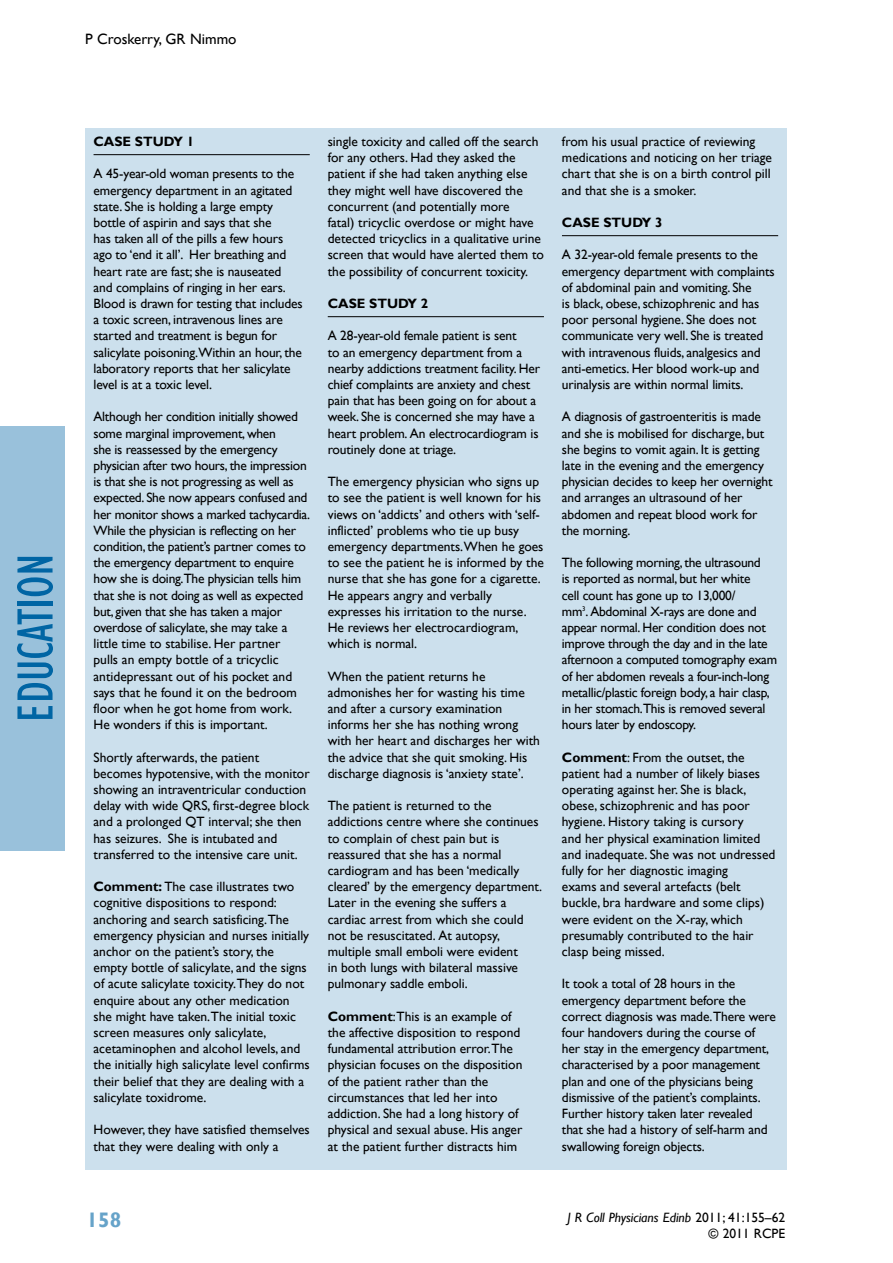
<style>
.page{position:relative;width:893px;height:1263px;background:#fff}
.page>*{position:absolute;margin:0;border:0;box-sizing:border-box;transform-origin:0 0}
.t1{font:condensed 52.5px "Gill Sans";color:#0065a4}
.t2{font:700 21px "Gill Sans";color:#66a3c9}
.t3{font:15px "Gill Sans";color:#000}
.t4{font:13.5px/16.2px "Gill Sans";color:#000}
.t5{font:13.5px/16.2px "Gill Sans";letter-spacing:-.02em;color:#000}
.t6{font:700 13.5px "Gill Sans";color:#000}
.s1{font-weight:700}
.s2{font-style:italic}
</style>
<div class="page">
<div style="left:0;top:426px;width:64px;height:424px;background:#99c1db"></div>
<div style="left:85px;top:128px;width:702px;height:1042px;background:#cce0ed"></div>
<hr style="left:94px;top:154px;width:216px;height:1px;background:#000">
<hr style="left:328px;top:316px;width:216px;height:1px;background:#000">
<hr style="left:562px;top:235px;width:216px;height:1px;background:#000">
<p class="t3" style="left:85px;top:31px;width:153px">P Croskerry, GR Nimmo</p>
<h1 class="t1" style="left:4px;top:722px;width:170px;rotate:-90deg">education</h1>
<p class="t6" style="left:94px;top:133px;width:102px">CASE STU DY 1</p>
<p class="t4" style="left:94px;top:166px;width:211px">A 45-year-old woman presents to the emergency department in an agitated state. She is holding a large empty bottle of aspirin and says that she<br>has taken all of the pills a few hours ago to ‘end it all’. Her breathing and heart rate are fast; she is nauseated and complains of ringing in her ears.<br>Blood is drawn for testing that includes a toxic screen, intravenous lines are started and treatment is begun for salicylate poisoning.Within an hour, the laboratory reports that her salicylate level is at a toxic level.</p>
<p class="t5" style="left:94px;top:409px;width:218px">Although her condition initially showed some marginal improvement, when<br>she is reassessed by the emergency physician after two hours, the impression is that she is not progressing as well as expected. She now appears confused and her monitor shows a marked tachycardia.<br>While the physician is reflecting on her condition, the patient’s partner comes to the emergency department to enquire how she is doing.The physician tells him that she is not doing as well as expected but, given that she has taken a major overdose of salicylate, she may take a little time to stabilise. Her partner<br>pulls an empty bottle of a tricyclic antidepressant out of his pocket and says that he found it on the bedroom floor when he got home from work.<br>He wonders if this is important.</p>
<p class="t4" style="left:94px;top:749px;width:218px">Shortly afterwards, the patient becomes hypotensive, with the monitor showing an intraventricular conduction delay with wide QRS, first-degree block and a prolonged QT interval; she then has seizures. She is intubated and transferred to the intensive care unit.</p>
<p class="t4" style="left:94px;top:879px;width:218px"><span class="s1">Comment:</span> The case illustrates two cognitive dispositions to respond: anchoring and search satisficing.The emergency physician and nurses initially anchor on the patient’s story, the empty bottle of salicylate, and the signs of acute salicylate toxicity.They do not enquire about any other medication she might have taken.The initial toxic screen measures only salicylate, acetaminophen and alcohol levels, and the initially high salicylate level confirms their belief that they are dealing with a salicylate toxidrome.</p>
<p class="t4" style="left:94px;top:1122px;width:218px">However, they have satisfied themselves that they were dealing with only a</p>
<p class="t4" style="left:328px;top:134px;width:218px">single toxicity and called off the search for any others. Had they asked the patient if she had taken anything else they might well have discovered the concurrent (and potentially more<br>fatal) tricyclic overdose or might have detected tricyclics in a qualitative urine screen that would have alerted them to the possibility of concurrent toxicity.</p>
<p class="t6" style="left:328px;top:295px;width:102px">CASE STU DY 2</p>
<p class="t4" style="left:328px;top:328px;width:214px">A 28-year-old female patient is sent<br>to an emergency department from a nearby addictions treatment facility. Her chief complaints are anxiety and chest pain that has been going on for about a week. She is concerned she may have a heart problem. An electrocardiogram is routinely done at triage.</p>
<p class="t4" style="left:328px;top:474px;width:218px">The emergency physician who signs up to see the patient is well known for his views on ‘addicts’ and others with ‘self&shy;inflicted’ problems who tie up busy emergency departments.When he goes to see the patient he is informed by the nurse that she has gone for a cigarette.<br>He appears angry and verbally expresses his irritation to the nurse.<br>He reviews her electrocardiogram, which is normal.</p>
<p class="t4" style="left:328px;top:668px;width:214px">When the patient returns he admonishes her for wasting his time and after a cursory examination informs her she has nothing wrong with her heart and discharges her with the advice that she quit smoking. His discharge diagnosis is ‘anxiety state’.</p>
<p class="t4" style="left:328px;top:798px;width:216px">The patient is returned to the addictions centre where she continues to complain of chest pain but is reassured that she has a normal cardiogram and has been ‘medically cleared’ by the emergency department.<br>Later in the evening she suffers a cardiac arrest from which she could not be resuscitated. At autopsy, multiple small emboli were evident<br>in both lungs with bilateral massive pulmonary saddle emboli.</p>
<p class="t4" style="left:328px;top:1008px;width:196px"><span class="s1">Comment</span>:This is an example of the affective disposition to respond fundamental attribution error.The physician focuses on the disposition of the patient rather than the circumstances that led her into addiction. She had a long history of physical and sexual abuse. His anger at the patient further distracts him</p>
<p class="t4" style="left:562px;top:134px;width:212px">from his usual practice of reviewing medications and noticing on her triage chart that she is on a birth control pill and that she is a smoker.</p>
<p class="t6" style="left:562px;top:214px;width:102px">CASE STU DY 3</p>
<p class="t4" style="left:562px;top:247px;width:214px">A 32-year-old female presents to the emergency department with complaints of abdominal pain and vomiting. She<br>is black, obese, schizophrenic and has poor personal hygiene. She does not communicate very well. She is treated with intravenous fluids, analgesics and anti-emetics. Her blood work-up and urinalysis are within normal limits.</p>
<p class="t4" style="left:562px;top:409px;width:212px">A diagnosis of gastroenteritis is made and she is mobilised for discharge, but she begins to vomit again. It is getting late in the evening and the emergency physician decides to keep her overnight and arranges an ultrasound of her abdomen and repeat blood work for the morning.</p>
<p class="t5" style="left:562px;top:555px;width:217px">The following morning, the ultrasound<br>is reported as normal, but her white<br>cell count has gone up to 13,000/<br>mm<sup>3</sup>. Abdominal X-rays are done and appear normal. Her condition does not improve through the day and in the late afternoon a computed tomography exam of her abdomen reveals a four-inch-long metallic/plastic foreign body, a hair clasp, in her stomach.This is removed several hours later by endoscopy.</p>
<p class="t4" style="left:562px;top:749px;width:215px"><span class="s1">Comment</span>: From the outset, the patient had a number of likely biases operating against her. She is black, obese, schizophrenic and has poor hygiene. History taking is cursory<br>and her physical examination limited and inadequate. She was not undressed fully for her diagnostic imaging<br>exams and several artefacts (belt buckle, bra hardware and some clips) were evident on the X-ray, which presumably contributed to the hair clasp being missed.</p>
<p class="t4" style="left:562px;top:976px;width:215px">It took a total of 28 hours in the emergency department before the correct diagnosis was made.There were four handovers during the course of her stay in the emergency department, characterised by a poor management plan and one of the physicians being dismissive of the patient’s complaints.<br>Further history taken later revealed that she had a history of self-harm and swallowing foreign objects.</p>
<h2 class="t2" style="left:87px;top:1207px;width:36px">158</h2>
<p class="t4" style="left:568px;top:1210px;width:219px;text-align:right"><span class="s2">J R Coll Physicians Edinb</span> 2011; 41:155–62 © 2011 RCPE</p>
</div>
